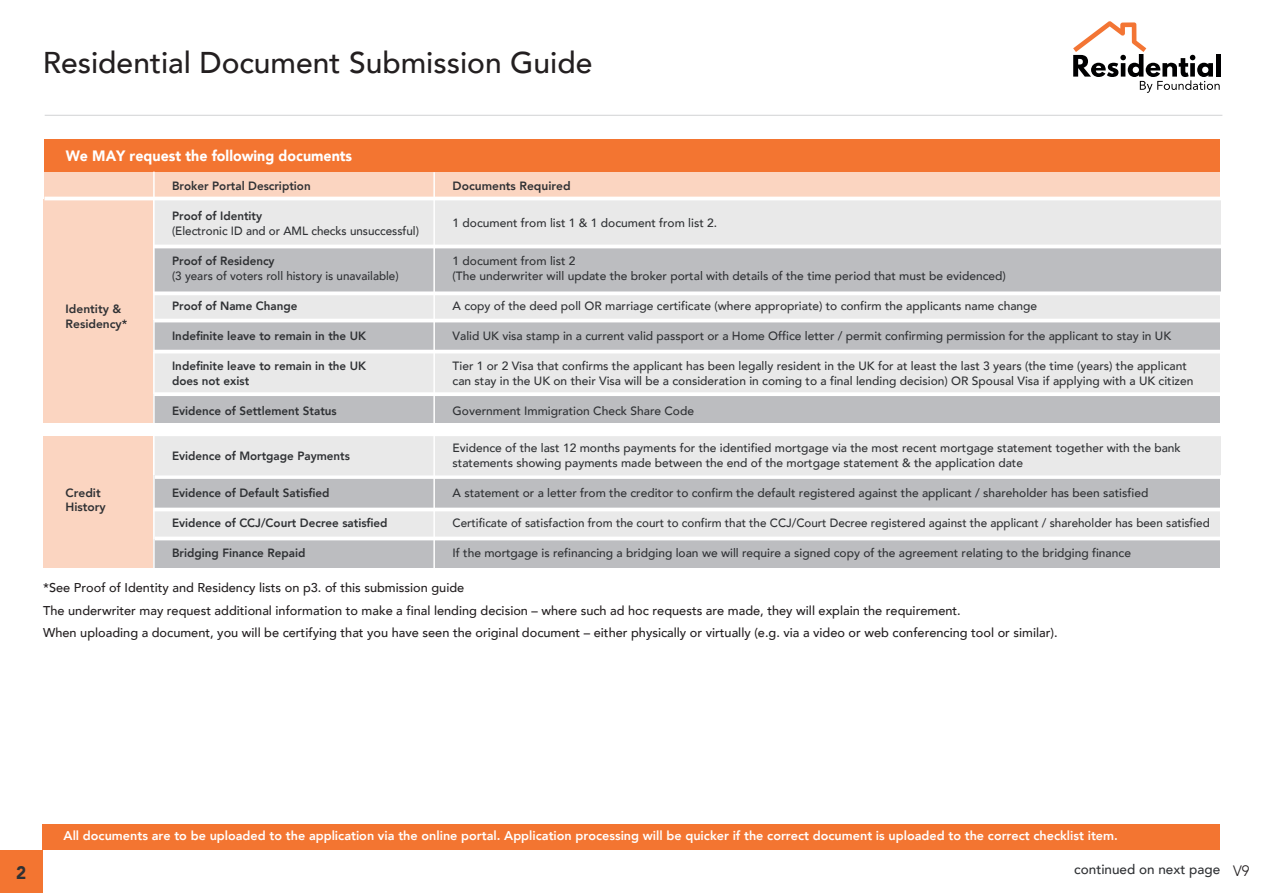
<style>
.page{position:relative;width:1263px;height:893px;background:#fff}
.page>*{position:absolute;margin:0;border:0;box-sizing:border-box;transform-origin:0 0}
.t1{font:500 30px "Avenir";color:#231f20}
.t2{font:900 18px "Avenir";color:#2f3134;scale:.94 1}
.t3{font:900 15px "Avenir";color:#fff;scale:.95 1}
.t4{font:300 15px "Avenir";color:#231f20}
.t5{font:500 13.5px "Avenir";color:#2f3134}
.t6{font:500 12.75px/22.5px "Avenir";color:#231f20}
.t7{font:800 12.75px "Avenir";color:#fff}
.t8{font:500 12px/15px "Avenir";color:#2f3134}
.t9{font:800 12px/15px "Avenir";color:#2f3134}
</style>
<div class="page">
<div style="left:154px;top:538px;width:1066px;height:29px;background:#bcbdc0"></div>
<div style="left:154px;top:321px;width:1066px;height:31px;background:#bcbdc0"></div>
<div style="left:154px;top:352px;width:1066px;height:42px;background:#e9e9e9"></div>
<div style="left:154px;top:509px;width:1066px;height:29px;background:#e9e9e9"></div>
<div style="left:154px;top:475px;width:1066px;height:34px;background:#bcbdc0"></div>
<div style="left:154px;top:430px;width:1066px;height:45px;background:#e9e9e9"></div>
<div style="left:154px;top:394px;width:1066px;height:39px;background:#bcbdc0"></div>
<div style="left:154px;top:293px;width:1066px;height:25px;background:#e9e9e9"></div>
<div style="left:154px;top:247px;width:1066px;height:47px;background:#bcbdc0"></div>
<div style="left:154px;top:199px;width:1066px;height:47px;background:#e9e9e9"></div>
<div style="left:44px;top:199px;width:109px;height:368px;background:#fbd5c1"></div>
<div style="left:45px;top:172px;width:1175px;height:27px;background:#fbd5c1"></div>
<div style="left:45px;top:139px;width:1175px;height:33px;background:#f37531"></div>
<hr style="left:45px;top:197px;width:1177px;height:3px;background:#fff">
<hr style="left:154px;top:245px;width:1068px;height:3px;background:#fff">
<svg style="left:155px;top:291px;width:1066px;height:4px;background:#f6f6f7"></svg>
<hr style="left:153px;top:172px;width:2px;height:414px;background:#fff">
<hr style="left:153px;top:508px;width:1069px;height:3px;background:#fff">
<div style="left:32px;top:423px;width:1192px;height:13px;background:#fff"></div>
<hr style="left:45px;top:115px;width:1177px;height:1px;background:#d1d2d4">
<div style="left:43px;top:824px;width:1177px;height:26px;background:#f37531"></div>
<div style="left:0;top:850px;width:42px;height:43px;background:#f37531"></div>
<hr style="left:155px;top:537px;width:1068px;height:3px;background:#fff">
<hr style="left:433px;top:172px;width:2px;height:410px;background:#fff">
<hr style="left:154px;top:319px;width:1068px;height:3px;background:#fff">
<hr style="left:154px;top:350px;width:1068px;height:3px;background:#fff">
<hr style="left:154px;top:392px;width:1068px;height:4px;background:#fff">
<hr style="left:155px;top:475px;width:1068px;height:4px;background:#fff">
<svg style="left:1073px;top:21px;width:147px;height:72px"></svg>
<h1 class="t1" style="left:43px;top:36px;width:551px">Residential Document Submission Guide</h1>
<p class="t3" style="left:66px;top:143px;width:303px">We MAY request the following documents</p>
<p class="t9" style="left:66px;top:301px;width:63px">Identity &amp;<br>Residency*</p>
<p class="t9" style="left:66px;top:486px;width:42px;line-height:14.2px">Credit<br>History</p>
<p class="t9" style="left:172px;top:178px;width:140px">Broker Portal Description</p>
<p class="t9" style="left:172px;top:208px;width:92px">Proof of Identity</p>
<p class="t8" style="left:172px;top:223px;width:248px">(Electronic ID and or AML checks unsuccessful)</p>
<p class="t9" style="left:172px;top:253px;width:104px">Proof of Residency</p>
<p class="t8" style="left:172px;top:268px;width:228px">(3 years of voters roll history is unavailable)</p>
<p class="t9" style="left:172px;top:298px;width:127px">Proof of Name Change</p>
<p class="t9" style="left:172px;top:328px;width:196px">Indefinite leave to remain in the UK</p>
<p class="t9" style="left:172px;top:358px;width:196px">Indefinite leave to remain in the UK does not exist</p>
<p class="t9" style="left:172px;top:403px;width:166px">Evidence of Settlement Status</p>
<p class="t9" style="left:172px;top:448px;width:179px">Evidence of Mortgage Payments</p>
<p class="t9" style="left:172px;top:486px;width:159px">Evidence of Default Satisfied</p>
<p class="t9" style="left:172px;top:516px;width:217px">Evidence of CCJ/Court Decree satisfied</p>
<p class="t9" style="left:172px;top:546px;width:135px">Bridging Finance Repaid</p>
<p class="t9" style="left:453px;top:178px;width:119px">Documents Required</p>
<p class="t8" style="left:453px;top:215px;width:266px">1 document from list 1 &amp; 1 document from list 2.</p>
<p class="t8" style="left:453px;top:253px;width:555px">1 document from list 2<br>(The underwriter will update the broker portal with details of the time period that must be evidenced)</p>
<p class="t8" style="left:453px;top:298px;width:586px">A copy of the deed poll OR marriage certificate (where appropriate) to confirm the applicants name change</p>
<p class="t8" style="left:453px;top:328px;width:720px">Valid UK visa stamp in a current valid passport or a Home Office letter / permit confirming permission for the applicant to stay in UK</p>
<p class="t8" style="left:453px;top:358px;width:742px">Tier 1 or 2 Visa that confirms the applicant has been legally resident in the UK for at least the last 3 years (the time (years) the applicant can stay in the UK on their Visa will be a consideration in coming to a final lending decision) OR Spousal Visa if applying with a UK citizen</p>
<p class="t8" style="left:453px;top:403px;width:243px">Government Immigration Check Share Code</p>
<p class="t8" style="left:453px;top:440px;width:730px">Evidence of the last 12 months payments for the identified mortgage via the most recent mortgage statement together with the bank statements showing payments made between the end of the mortgage statement &amp; the application date</p>
<p class="t8" style="left:453px;top:485px;width:697px">A statement or a letter from the creditor to confirm the default registered against the applicant / shareholder has been satisfied</p>
<p class="t8" style="left:453px;top:515px;width:759px">Certificate of satisfaction from the court to confirm that the CCJ/Court Decree registered against the applicant / shareholder has been satisfied</p>
<p class="t8" style="left:453px;top:545px;width:680px">If the mortgage is refinancing a bridging loan we will require a signed copy of the agreement relating to the bridging finance</p>
<p class="t6" style="left:43px;top:576px;width:1016px">*See Proof of Identity and Residency lists on p3. of this submission guide<br>The underwriter may request additional information to make a final lending decision – where such ad hoc requests are made, they will explain the requirement.<br>When uploading a document, you will be certifying that you have seen the original document – either physically or virtually (e.g. via a video or web conferencing tool or similar).</p>
<p class="t7" style="left:64px;top:826px;width:1056px">All documents are to be uploaded to the application via the online portal. Application processing will be quicker if the correct document is uploaded to the correct checklist item.</p>
<h2 class="t2" style="left:16px;top:857px;width:12px">2</h2>
<p class="t5" style="left:1074px;top:857px;width:147px">continued on next page</p>
<p class="t4" style="left:1233px;top:862px;width:18px">V9</p>
</div>
